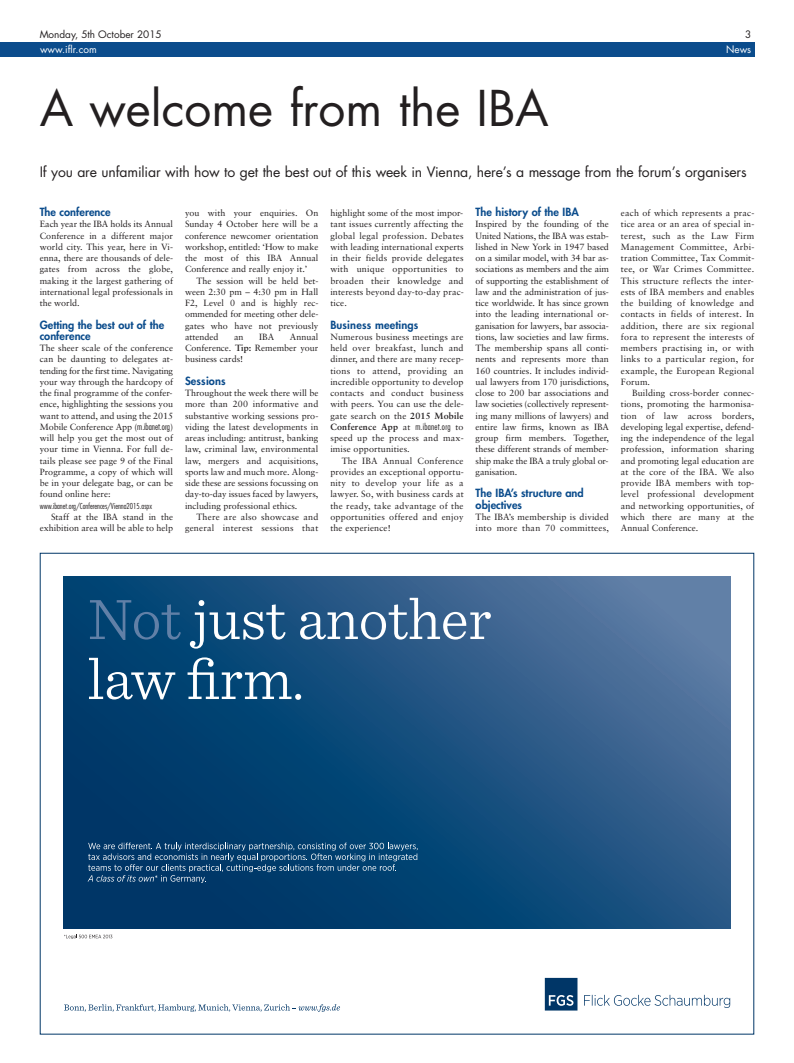
<style>
.page{position:relative;width:794px;height:1063px;background:#fff}
.page>*{position:absolute;margin:0;border:0;box-sizing:border-box;transform-origin:0 0}
.t1{font:48px "Futura";color:#231f20}
.t2{font:14px "Futura";letter-spacing:-.01em;color:#231f20}
.t3{font:800 11px/11.3px "Futura";color:#0b4c8c}
.t4{font:10px "Futura";color:#231f20}
.t5{font:10px "Futura";color:#fff}
.t6{font:9px/11.2px "Sabon";color:#231f20;text-align:justify}
.t7{font:9px/11.2px "Sabon";letter-spacing:.02em;color:#231f20}
.t8{font:9px/11.2px "Sabon";letter-spacing:.025em;color:#231f20;text-align:right}
.t9{font:300 condensed 8px "Futura";color:#231f20}
.s1{font-family:"Futura";font-weight:300;font-stretch:condensed}
.s2{font-weight:700}
</style>
<div class="page">
<div style="left:0;top:43px;width:754px;height:14px;background:#0b4c8c"></div>
<svg style="left:64px;top:1004px;width:276px;height:8px"></svg>
<svg style="left:545px;top:978px;width:185px;height:33px"></svg>
<svg style="left:64px;top:577px;width:666px;height:351px;background:#1d517f"></svg>
<svg style="left:90px;top:600px;width:91px;height:40px;background:#185280"></svg>
<svg style="left:190px;top:600px;width:96px;height:49px;background:#3c6d93"></svg>
<svg style="left:300px;top:598px;width:191px;height:42px"></svg>
<svg style="left:89px;top:658px;width:86px;height:41px"></svg>
<svg style="left:187px;top:657px;width:114px;height:43px"></svg>
<svg style="left:64px;top:935px;width:48px;height:4px"></svg>
<svg style="left:88px;top:843px;width:329px;height:40px;background:#1f527d"></svg>
<p class="t4" style="left:40px;top:30px;width:123px">Monday, 5th October 2015</p>
<p class="t4" style="left:745px;top:30px;width:8px">3</p>
<p class="t5" style="left:40px;top:45px;width:58px">www.iflr.com</p>
<p class="t5" style="left:726px;top:45px;width:27px">News</p>
<h1 class="t1" style="left:40px;top:87px;width:510px">A welcome from the IBA</h1>
<h2 class="t2" style="left:40px;top:165px;width:708px">If you are unfamiliar with how to get the best out of this week in Vienna, here’s a message from the forum’s organisers</h2>
<p class="t3" style="left:40px;top:207px;width:72px">The conference</p>
<p class="t6" style="left:40px;top:219px;width:135px">Each year the IBA holds its Annual Conference in a different major world city. This year, here in Vi&shy;enna, there are thousands of dele&shy;gates from across the globe, making it the largest gathering of international legal professionals in the world.</p>
<p class="t3" style="left:40px;top:320px;width:126px">Getting the best out of the conference</p>
<p class="t6" style="left:40px;top:343px;width:135px">The sheer scale of the conference can be daunting to delegates at&shy;tending for the first time. Navigating your way through the hardcopy of the final programme of the confer&shy;ence, highlighting the sessions you want to attend, and using the 2015<br>Mobile Conference App (<span class="s1">m.ibanet.org</span>) will help you get the most out of your time in Vienna. For full de&shy;tails please see page 9 of the Final Programme, a copy of which will be in your delegate bag, or can be found online here:</p>
<p class="t9" style="left:40px;top:502px;width:114px">www.ibanet.org/Conferences/Vienna2015.aspx</p>
<p class="t6" style="left:40px;top:512px;width:135px;text-align:right">Staff at the IBA stand in the exhibition area will be able to help</p>
<p class="t6" style="left:185px;top:208px;width:135px">you with your enquiries. On Sunday 4 October here will be a conference newcomer orientation work shop, entitled: ‘How to make the most of this IBA Annual Conference and really enjoy it.’</p>
<p class="t6" style="left:185px;top:275px;width:135px;text-indent:11px">The session will be held bet - ween 2:30 pm – 4:30 pm in Hall F2, Level 0 and is highly rec - ommended for meeting other dele - gates who have not previously attended</p>
<p class="t6" style="left:185px;top:332px;width:135px;text-indent:105px">Annual Conference. <span class="s2">Tip:</span> Remember your business cards!</p>
<p class="t3" style="left:185px;top:376px;width:42px">Sessions</p>
<p class="t6" style="left:185px;top:388px;width:135px">Throughout the week there will be more than 200 informative and substantive working sessions pro&shy;viding the latest developments in areas including: antitrust, banking law, criminal law, environmental law, mergers and acquisitions, sports law and much more. Along&shy;side these are sessions focussing on day-to-day issues faced by lawyers, including professional ethics.</p>
<p class="t8" style="left:185px;top:512px;width:135px">There are also showcase and general interest sessions that</p>
<p class="t6" style="left:234px;top:332px;width:11px">an</p>
<p class="t6" style="left:259px;top:332px;width:16px">IBA</p>
<p class="t6" style="left:330px;top:208px;width:135px">highlight some of the most impor&shy;tant issues currently affecting the global legal profession. Debates with leading international experts in their fields provide delegates with unique opportunities to broaden their knowledge and interests beyond day-to-day prac&shy;tice.</p>
<p class="t3" style="left:330px;top:320px;width:90px">Business meetings</p>
<p class="t6" style="left:330px;top:332px;width:135px">Numerous business meetings are held over breakfast, lunch and dinner, and there are many recep&shy;tions to attend, providing an incredible opportunity to develop contacts and conduct business with peers. You can use the dele&shy;gate search on the <span class="s2">2015 Mobile Conference App</span> at <span class="s1">m.ibanet.org</span> to speed up the process and max&shy;imise opportunities.</p>
<p class="t6" style="left:330px;top:455px;width:135px;text-indent:11px">The IBA Annual Conference provides an exceptional opportu&shy;nity to develop your life as a lawyer. So, with business cards at the ready, take advantage of the opportunities offered and enjoy the experience!</p>
<p class="t3" style="left:475px;top:207px;width:105px">The history of the IBA</p>
<p class="t6" style="left:475px;top:219px;width:135px">Inspired by the founding of the United Nations, the IBA was estab&shy;lished in New York in 1947 based on a similar model, with 34 bar as&shy;sociations as members and the aim of supporting the establishment of law and the administration of jus&shy;tice worldwide. It has since grown into the leading international or&shy;ganisation for lawyers, bar associa&shy;tions, law societies and law firms.<br>The membership spans all conti&shy;nents and represents more than 160 countries. It includes individ&shy;ual lawyers from 170 jurisdictions, close to 200 bar associations and law societies (collectively represent&shy;ing many millions of lawyers) and entire law firms, known as IBA group firm members. Together, these different strands of member&shy;ship make the IBA a truly global or&shy;ganisation.</p>
<p class="t3" style="left:475px;top:488px;width:110px">The IBA’s structure and objectives</p>
<p class="t7" style="left:475px;top:512px;width:135px">The IBA’s membership is divided into more than 70 committees,</p>
<p class="t6" style="left:621px;top:208px;width:135px">each of which represents a prac&shy;tice area or an area of special in&shy;terest, such as the Law Firm Management Committee, Arbi&shy;tration Committee, Tax Commit&shy;tee, or War Crimes Committee.<br>This structure reflects the inter&shy;ests of IBA members and enables the building of knowledge and contacts in fields of interest. In addition, there are six regional fora to represent the interests of members practising in, or with links to a particular region, for example, the European Regional Forum.</p>
<p class="t6" style="left:621px;top:388px;width:135px;text-indent:11px">Building cross-border connec&shy;tions, promoting the harmonisa&shy;tion of law across borders, developing legal expertise, defend&shy;ing the independence of the legal profession, information sharing and promoting legal education are at the core of the IBA. We also provide IBA members with top&shy;level professional development and networking opportunities, of which there are many at the Annual Conference.</p>
</div>
